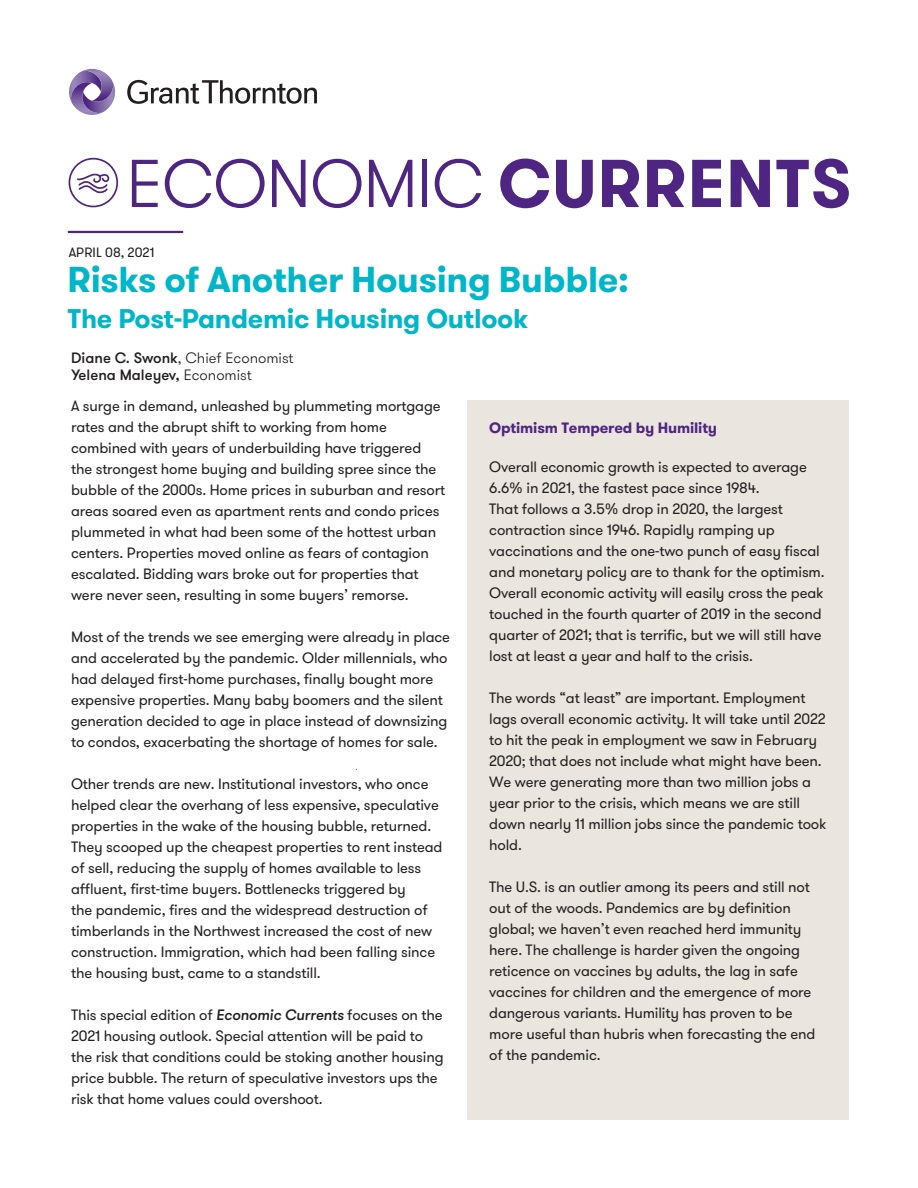
<style>
.page{position:relative;width:918px;height:1188px;background:#fff}
.page>*{position:absolute;margin:0;border:0;box-sizing:border-box;transform-origin:0 0}
._02_Headline_two{font:300 67.5px "GT Walsheim";letter-spacing:-.015em;color:#4e2582}
._02_Headline_two-2{font:700 36px "GT Walsheim";letter-spacing:-.01em;color:#00b6c8}
._02_Headline_two-3{font:700 27px "GT Walsheim";letter-spacing:-.01em;color:#00b6c8}
.body_text{font:15px/21px "GT Walsheim";letter-spacing:-.01em;color:#231f20}
._02_Headline_two-4{font:300 15px "GT Walsheim";color:#231f20}
.t1{font:700 15px "GT Walsheim";letter-spacing:-.01em;color:#4e2582}
._02_Headline_two-5{font:500 15px "GT Walsheim";color:#231f20}
._02_Headline_two-6{font:13.5px "GT Walsheim";letter-spacing:.005em;color:#231f20}
.s1{font-weight:700}
.s2{font-weight:500}
.s3{font-weight:300}
.s4{font-weight:500;font-style:italic}
</style>
<div class="page">
<hr style="left:69px;top:231px;width:113px;height:2px;background:#4e2582">
<div style="left:468px;top:400px;width:381px;height:719px;background:#eae6df"></div>
<svg style="left:127px;top:80px;width:190px;height:24px"></svg>
<svg style="left:69px;top:68px;width:47px;height:47px"></svg>
<svg style="left:69px;top:158px;width:49px;height:49px"></svg>
<p class="_02_Headline_two" style="left:126px;top:141px;width:727px">ECONOMIC <span class="s1">CURRENTS</span></p>
<p class="_02_Headline_two-6" style="left:69px;top:244px;width:87px">Apri l 08, 2021</p>
<p class="_02_Headline_two-2" style="left:68px;top:256px;width:563px">Risks of Another Housing Bubble:</p>
<p class="_02_Headline_two-3" style="left:68px;top:301px;width:462px">The Post-Pandemic Housing Outlook</p>
<p class="_02_Headline_two-4" style="left:71px;top:349px;width:224px"><span class="s2">Diane C. Swonk</span>, Chief Economist</p>
<p class="_02_Headline_two-5" style="left:71px;top:365px;width:182px">Yelena Maleyev, <span class="s3">Economist</span></p>
<p class="body_text" style="left:71px;top:396px;width:376px">A surge in demand, unleashed by plummeting mortgage rates and the abrupt shift to working from home combined with years of underbuilding have triggered the strongest home buying and building spree since the bubble of the 2000s. Home prices in suburban and resort areas soared even as apartment rents and condo prices plummeted in what had been some of the hottest urban centers. Properties moved online as fears of contagion escalated. Bidding wars broke out for properties that were never seen, resulting in some buyers’ remorse.</p>
<p class="body_text" style="left:71px;top:627px;width:381px">Most of the trends we see emerging were already in place and accelerated by the pandemic. Older millennials, who had delayed first-home purchases, finally bought more expensive properties. Many baby boomers and the silent generation decided to age in place instead of downsizing to condos, exacerbating the shortage of homes for sale.</p>
<p class="body_text" style="left:71px;top:774px;width:373px">Other trends are new. Institutional investors, who once helped clear the overhang of less expensive, speculative properties in the wake of the housing bubble, returned.<br>They scooped up the cheapest properties to rent instead of sell, reducing the supply of homes available to less affluent, first-time buyers. Bottlenecks triggered by<br>the pandemic, fires and the widespread destruction of timberlands in the Northwest increased the cost of new construction. Immigration, which had been falling since the housing bust, came to a standstill.</p>
<p class="body_text" style="left:71px;top:1005px;width:374px">This special edition of <span class="s4">Economic Currents</span> focuses on the 2021 housing outlook. Special attention will be paid to the risk that conditions could be stoking another housing price bubble. The return of speculative investors ups the risk that home values could overshoot.</p>
<p class="t1" style="left:489px;top:418px;width:229px">Optimism Tempered by Humility</p>
<p class="body_text" style="left:489px;top:457px;width:337px">Overall economic growth is expected to average 6.6% in 2021, the fastest pace since 1984.<br>That follows a 3.5% drop in 2020, the largest contraction since 1946. Rapidly ramping up vaccinations and the one-two punch of easy fiscal and monetary policy are to thank for the optimism.<br>Overall economic activity will easily cross the peak touched in the fourth quarter of 2019 in the second quarter of 2021; that is terrific, but we will still have lost at least a year and half to the crisis.</p>
<p class="body_text" style="left:489px;top:688px;width:339px">The words “at least” are important. Employment lags overall economic activity. It will take until 2022 to hit the peak in employment we saw in February 2020; that does not include what might have been.<br>We were generating more than two million jobs a year prior to the crisis, which means we are still down nearly 11 million jobs since the pandemic took hold.</p>
<p class="body_text" style="left:489px;top:877px;width:328px">The U.S. is an outlier among its peers and still not out of the woods. Pandemics are by definition global; we haven’t even reached herd immunity here. The challenge is harder given the ongoing reticence on vaccines by adults, the lag in safe vaccines for children and the emergence of more dangerous variants. Humility has proven to be more useful than hubris when forecasting the end of the pandemic.</p>
</div>
